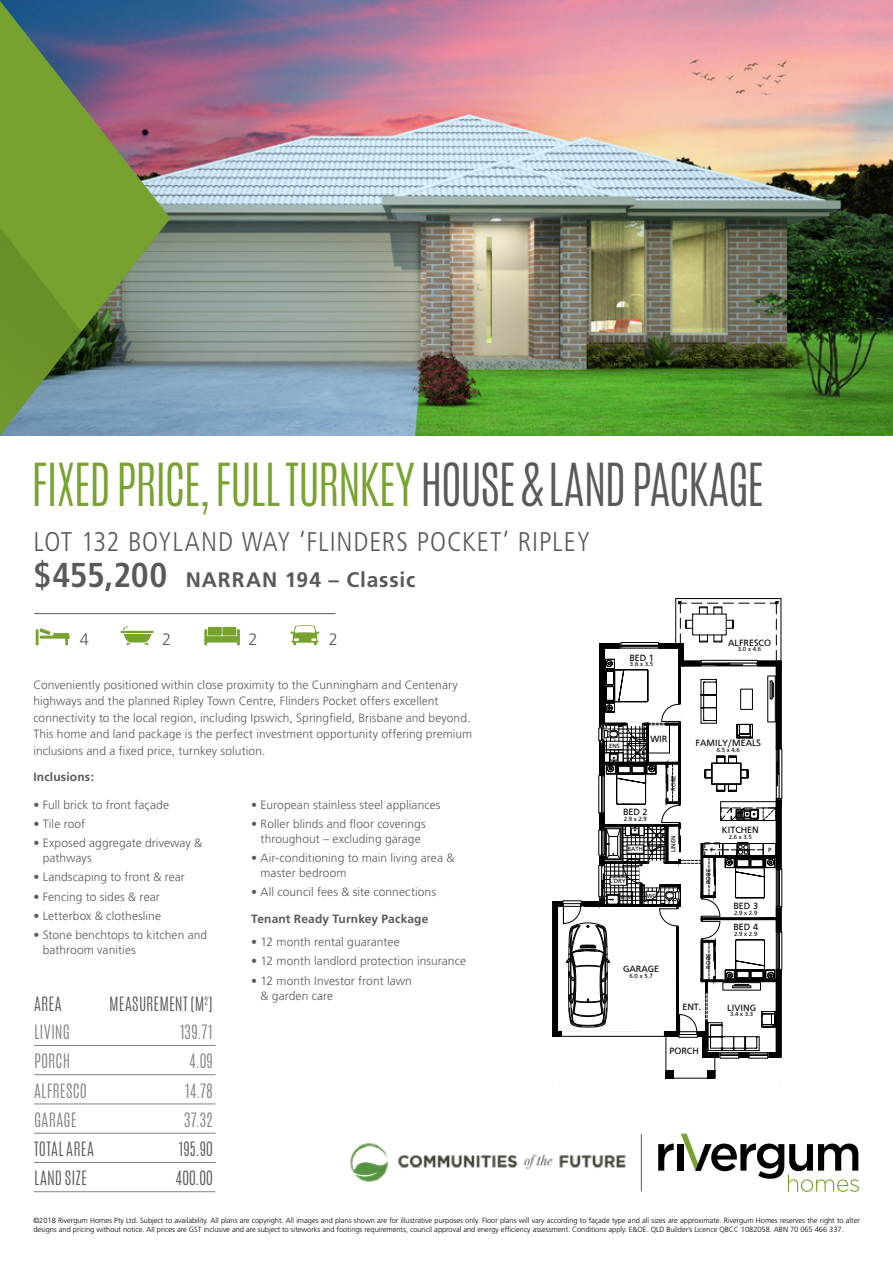
<style>
.page{position:relative;width:893px;height:1263px;background:#fff}
.page>*{position:absolute;margin:0;border:0;box-sizing:border-box;transform-origin:0 0}
.t1{font:300 49.5px "Antonio";letter-spacing:-.035em;color:#78a22f}
.t2{font:300 condensed 27px "Frutiger";letter-spacing:.03em;color:#58595b}
.t3{font:700 21px "Frutiger";letter-spacing:.04em;color:#58595b}
.t4{font:300 16.5px "Antonio";letter-spacing:.015em;color:#58595b}
.t5{font:300 16.5px "Antonio";letter-spacing:.015em;color:#808285}
.t6{font:300 16.5px "Frutiger";color:#58595b}
.t7{font:300 12px/15px "Frutiger";letter-spacing:.005em;color:#58595b}
.t8{font:700 12px "Frutiger";letter-spacing:.01em;color:#58595b}
.t9{font:9.45px "Frutiger";color:#000}
.t10{font:300 7.5px/9px "Frutiger";letter-spacing:-.005em;color:#000}
.t11{font:6.3px "Frutiger";color:#000}
.t12{font:6.3px "Frutiger";color:#000;scale:.8 1}
.s1{color:#58595b}
.s2{font-stretch:condensed;font-size:34.5px}
</style>
<div class="page">
<img style="left:0;top:0;width:893px;height:436px">
<svg style="left:0;top:331px;width:170px;height:104px;background:#6a897a"></svg>
<svg style="left:0;top:1px;width:170px;height:330px;background:#718851"></svg>
<hr style="left:34px;top:1045px;width:181px;height:1px;background:#808285">
<hr style="left:34px;top:1074px;width:181px;height:1px;background:#808285">
<hr style="left:34px;top:1103px;width:181px;height:1px;background:#808285">
<hr style="left:34px;top:1133px;width:181px;height:1px;background:#808285">
<hr style="left:34px;top:1162px;width:181px;height:1px;background:#808285">
<hr style="left:34px;top:1191px;width:181px;height:1px;background:#808285">
<hr style="left:676px;top:598px;width:105px;height:1px;background:#000">
<hr style="left:781px;top:599px;width:1px;height:62px;background:#000">
<hr style="left:675px;top:599px;width:1px;height:44px;background:#000">
<svg style="left:552px;top:601px;width:231px;height:478px"></svg>
<hr style="left:34px;top:613px;width:301px;height:1px;background:#58595b">
<svg style="left:204px;top:627px;width:36px;height:18px"></svg>
<svg style="left:36px;top:628px;width:34px;height:17px"></svg>
<svg style="left:291px;top:625px;width:28px;height:20px"></svg>
<svg style="left:121px;top:626px;width:33px;height:20px"></svg>
<svg style="left:658px;top:1143px;width:16px;height:27px"></svg>
<div style="left:677px;top:1144px;width:6px;height:26px;background:#000"></div>
<svg style="left:681px;top:1134px;width:178px;height:58px"></svg>
<hr style="left:641px;top:1134px;width:1px;height:57px;background:#58595b">
<img style="left:350px;top:1143px;width:276px;height:39px">
<h1 class="t1" style="left:31px;top:449px;width:734px">FIXED PRICE, FULL TURNKEY<span class="s1">HOUSE &amp; LAND PACKAGE</span></h1>
<h2 class="t2" style="left:34px;top:526px;width:558px">LOT 132 BOYLAND WAY ‘FLINDERS POCKET’ RIPLEY</h2>
<h3 class="t3" style="left:34px;top:567px;width:383px"><span class="s2">$455,200</span> NARRAN 194 – Classic</h3>
<h3 class="t6" style="left:80px;top:629px;width:11px">4</h3>
<h3 class="t6" style="left:162px;top:629px;width:11px">2</h3>
<h3 class="t6" style="left:248px;top:629px;width:11px">2</h3>
<h3 class="t6" style="left:329px;top:629px;width:11px">2</h3>
<p class="t7" style="left:33px;top:676px;width:440px;line-height:16.5px">Conveniently positioned within close proximity to the Cunningham and Centenary highways and the planned Ripley Town Centre, Flinders Pocket offers excellent connectivity to the local region, including Ipswich, Springfield, Brisbane and beyond.<br>This home and land package is the perfect investment opportunity offering premium inclusions and a fixed price, turnkey solution.</p>
<p class="t8" style="left:33px;top:770px;width:62px">Inclusions:</p>
<p class="t7" style="left:33px;top:797px;width:137px">• Full brick to front façade</p>
<p class="t7" style="left:33px;top:816px;width:53px">• Tile roof</p>
<p class="t7" style="left:43px;top:835px;width:161px;text-indent:-9px">• Exposed aggregate driveway &amp; pathways</p>
<p class="t7" style="left:33px;top:870px;width:153px">• Landscaping to front &amp; rear</p>
<p class="t7" style="left:33px;top:889px;width:128px">• Fencing to sides &amp; rear</p>
<p class="t7" style="left:33px;top:908px;width:129px">• Letterbox &amp; clothesline</p>
<p class="t7" style="left:43px;top:927px;width:166px;text-indent:-9px">• Stone benchtops to kitchen and bathroom vanities</p>
<h3 class="t4" style="left:34px;top:992px;width:29px">AREA</h3>
<h3 class="t4" style="left:109px;top:992px;width:105px">MEASUREMENT (M<sup>2</sup>)</h3>
<h3 class="t5" style="left:34px;top:1020px;width:37px">LIVING</h3>
<h3 class="t5" style="left:180px;top:1020px;width:34px">139.71</h3>
<h3 class="t5" style="left:34px;top:1049px;width:38px">PORCH</h3>
<h3 class="t5" style="left:189px;top:1049px;width:25px">4.09</h3>
<h3 class="t5" style="left:34px;top:1079px;width:54px">ALFRESCO</h3>
<h3 class="t5" style="left:185px;top:1079px;width:29px">14.78</h3>
<h3 class="t5" style="left:34px;top:1108px;width:44px">GARAGE</h3>
<h3 class="t5" style="left:184px;top:1108px;width:30px">37.32</h3>
<h3 class="t4" style="left:34px;top:1137px;width:62px">TOTAL AREA</h3>
<h3 class="t4" style="left:179px;top:1137px;width:35px">195.90</h3>
<h3 class="t4" style="left:34px;top:1166px;width:54px">LAND SIZE</h3>
<h3 class="t4" style="left:176px;top:1166px;width:38px">400.00</h3>
<p class="t7" style="left:251px;top:797px;width:191px">• European stainless steel appliances</p>
<p class="t7" style="left:251px;top:816px;width:176px;text-align:center">• Roller blinds and floor coverings throughout – excluding garage</p>
<p class="t7" style="left:261px;top:850px;width:195px;text-indent:-9px">• Air-conditioning to main living area &amp; master bedroom</p>
<p class="t7" style="left:251px;top:885px;width:186px">• All council fees &amp; site connections</p>
<p class="t8" style="left:251px;top:911px;width:179px">Tenant Ready Turnkey Package</p>
<p class="t7" style="left:251px;top:934px;width:150px">• 12 month rental guarantee</p>
<p class="t7" style="left:251px;top:954px;width:216px">• 12 month landlord protection insurance</p>
<p class="t7" style="left:261px;top:973px;width:153px;text-indent:-9px">• 12 month Investor front lawn &amp; garden care</p>
<p class="t9" style="left:629px;top:652px;width:26px">BED 1</p>
<p class="t11" style="left:630px;top:660px;width:25px">3.6 x 3.5</p>
<p class="t9" style="left:728px;top:637px;width:44px">ALFRESCO</p>
<p class="t11" style="left:738px;top:645px;width:25px">3.0 x 4.6</p>
<p class="t11" style="left:609px;top:742px;width:12px">ENS</p>
<p class="t9" style="left:650px;top:733px;width:19px">WIR</p>
<p class="t11" style="left:670px;top:791px;width:17px;rotate:-90deg">ROBE</p>
<p class="t9" style="left:623px;top:806px;width:26px">BED 2</p>
<p class="t11" style="left:624px;top:815px;width:25px">2.9 x 2.9</p>
<p class="t11" style="left:628px;top:845px;width:17px">BATH</p>
<p class="t11" style="left:610px;top:877px;width:18px">L'DRY</p>
<p class="t12" style="left:620px;top:894px;width:16px">W/M</p>
<p class="t11" style="left:647px;top:892px;width:11px">WC</p>
<p class="t11" style="left:670px;top:852px;width:18px;rotate:-90deg">LINEN</p>
<p class="t9" style="left:623px;top:964px;width:38px">GARAGE</p>
<p class="t11" style="left:629px;top:972px;width:25px">6.0 x 5.7</p>
<p class="t9" style="left:696px;top:737px;width:67px">FAMILY/MEALS</p>
<p class="t11" style="left:717px;top:747px;width:25px">6.5 x 4.6</p>
<p class="t11" style="left:711px;top:846px;width:5px">F</p>
<p class="t11" style="left:705px;top:884px;width:17px;rotate:-90deg">ROBE</p>
<p class="t11" style="left:705px;top:969px;width:17px;rotate:-90deg">ROBE</p>
<p class="t9" style="left:722px;top:824px;width:39px">KITCHEN</p>
<p class="t11" style="left:729px;top:833px;width:25px">2.6 x 3.5</p>
<p class="t9" style="left:733px;top:900px;width:26px">BED 3</p>
<p class="t11" style="left:734px;top:930px;width:25px">2.9 x 2.9</p>
<p class="t11" style="left:734px;top:909px;width:25px">2.9 x 2.9</p>
<p class="t9" style="left:733px;top:921px;width:26px">BED 4</p>
<p class="t11" style="left:768px;top:846px;width:5px">P</p>
<p class="t9" style="left:682px;top:1001px;width:21px">ENT.</p>
<p class="t9" style="left:669px;top:1045px;width:31px">PORCH</p>
<p class="t9" style="left:727px;top:1002px;width:30px">LIVING</p>
<p class="t11" style="left:730px;top:1011px;width:25px">3.4 x 3.3</p>
<p class="t10" style="left:33px;top:1216px;width:828px">©2018 Rivergum Homes Pty Ltd. Subject to availability. All plans are copyright. All images and plans shown are for illustrative purposes only. Floor plans will vary according to façade type and all sizes are approximate. Rivergum Homes reserves the right to alter designs and pricing without notice. All prices are GST inclusive and are subject to siteworks and footings requirements, council approval and energy efficiency assessment. Conditions apply. E&amp;OE. QLD Builder’s Licence QBCC 1082058. ABN 70 065 466 337.</p>
</div>
